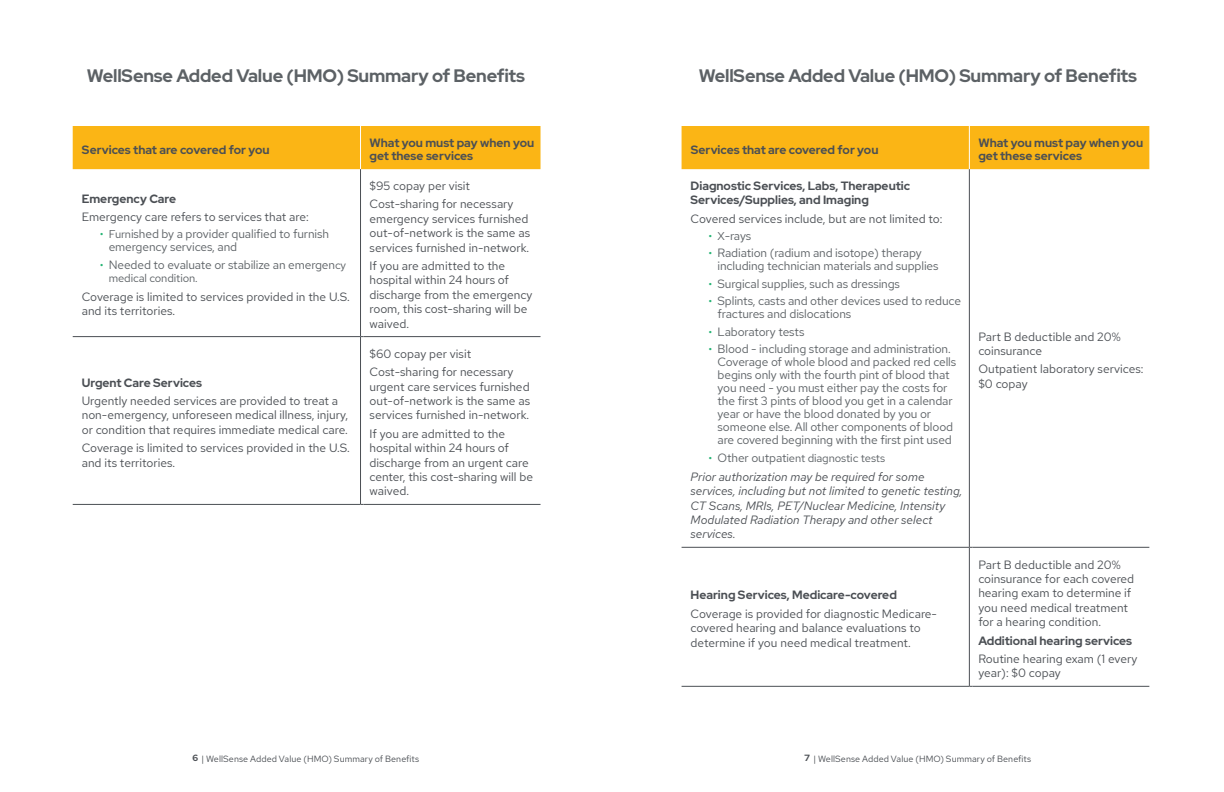
<style>
.page{position:relative;width:1224px;height:792px;background:#fff}
.page>*{position:absolute;margin:0;border:0;box-sizing:border-box;transform-origin:0 0}
.t1{font:700 18px "Red Hat Display";letter-spacing:-.01em;color:#5c6165}
.t2{font:12px/14.4px "Red Hat Text";color:#4b4f54}
.t3{font:12px/13px "Red Hat Text";letter-spacing:-.01em;color:#5c6165}
.t4{font:700 12px/12.9px "Red Hat Display";color:#4b4f54}
.t5{font:italic 12px/14.4px "Red Hat Text";color:#4b4f54}
.t6{font:11.2px "Red Hat Text";letter-spacing:-.01em;color:#5c6165}
.t7{font:9px "Red Hat Text";letter-spacing:.01em;color:#4b4f54}
.s1{font-size:11.2px;color:#25b474}
.s2{font-size:11.2px}
.s3{color:#25b474}
.s4{font-size:12px}
.s5{font-family:"Red Hat Display";font-weight:700}
</style>
<div class="page">
<div style="left:73px;top:126px;width:468px;height:43px;background:#fbb515"></div>
<hr style="left:360px;top:126px;width:1px;height:43px;background:#fff">
<hr style="left:360px;top:169px;width:1px;height:167px;background:#4b4f54">
<hr style="left:73px;top:336px;width:288px;height:1px;background:#4b4f54">
<hr style="left:360px;top:337px;width:1px;height:167px;background:#4b4f54">
<hr style="left:364px;top:336px;width:177px;height:1px;background:#4b4f54">
<hr style="left:73px;top:504px;width:288px;height:1px;background:#4b4f54">
<hr style="left:364px;top:504px;width:177px;height:1px;background:#4b4f54">
<div style="left:682px;top:126px;width:467px;height:43px;background:#fbb515"></div>
<hr style="left:969px;top:126px;width:1px;height:43px;background:#fff">
<hr style="left:969px;top:169px;width:1px;height:378px;background:#4b4f54">
<hr style="left:682px;top:547px;width:287px;height:1px;background:#4b4f54">
<hr style="left:969px;top:548px;width:1px;height:138px;background:#4b4f54">
<hr style="left:972px;top:547px;width:177px;height:1px;background:#4b4f54">
<hr style="left:682px;top:686px;width:287px;height:1px;background:#4b4f54">
<hr style="left:972px;top:686px;width:177px;height:1px;background:#4b4f54">
<h1 class="t1" style="left:87px;top:64px;width:440px">WellSense Added Value (HMO) Summary of Benefits</h1>
<h1 class="t1" style="left:699px;top:64px;width:440px">WellSense Added Value (HMO) Summary of Benefits</h1>
<p class="t4" style="left:82px;top:143px;width:189px">Services that are covered for you</p>
<p class="t4" style="left:370px;top:136px;width:166px">What you must pay when you get these services</p>
<p class="t4" style="left:82px;top:192px;width:96px">Emergency Care</p>
<p class="t2" style="left:82px;top:210px;width:229px">Emergency care refers to services that are:</p>
<p class="t3" style="left:109px;top:227px;width:222px;text-indent:-9px"><span class="s1">•</span> <span class="s2">Furn</span>ished by a provider qualified to furnish emergency services, and</p>
<p class="t3" style="left:100px;top:258px;width:248px"><span class="s1">•</span> Needed to evaluate or stabilize an emergen<span class="s2">cy</span></p>
<p class="t6" style="left:109px;top:270px;width:91px">medical condition.</p>
<p class="t2" style="left:82px;top:289px;width:270px">Coverage is limited to services provided in the U.S. and its territories.</p>
<p class="t2" style="left:370px;top:176px;width:146px;line-height:18.4px">$95 copay per visit<br>Cost-sharing for necessary</p>
<p class="t2" style="left:370px;top:211px;width:162px">emergency services furnished out-of-network is the same as services furnished in-network.</p>
<p class="t2" style="left:370px;top:258px;width:165px">If you are admitted to the hospital within 24 hours of discharge from the emergency room, this cost-sharing will be waived.</p>
<p class="t4" style="left:82px;top:376px;width:122px">Urgent Care Services</p>
<p class="t2" style="left:82px;top:393px;width:268px">Urgently needed services are provided to treat a non-emergency, unforeseen medical illness, injury, or condition that requires immediate medical care.</p>
<p class="t2" style="left:82px;top:441px;width:270px">Coverage is limited to services provided in the U.S. and its territories.</p>
<p class="t2" style="left:370px;top:344px;width:146px;line-height:18.4px">$60 copay per visit<br>Cost-sharing for necessary</p>
<p class="t2" style="left:370px;top:379px;width:162px;text-align:justify">urgent care services furnished out-of-network is the same as services furnished in-network.</p>
<p class="t2" style="left:370px;top:426px;width:165px">If you are admitted to the hospital within 24 hours of discharge from an urgent care center, this cost-sharing will be waived.</p>
<p class="t4" style="left:691px;top:143px;width:189px">Services that are covered for you</p>
<p class="t4" style="left:978px;top:136px;width:166px">What you must pay when you get these services</p>
<p class="t4" style="left:691px;top:178px;width:221px;line-height:14.4px">Diagnostic Services, Labs, Therapeutic<br>Services/Supplies, and Imaging</p>
<p class="t2" style="left:691px;top:211px;width:253px">Covered services include, but are not limited to:</p>
<p class="t3" style="left:709px;top:229px;width:44px"><span class="s1">•</span> <span class="s2">X</span>-rays</p>
<p class="t3" style="left:718px;top:246px;width:223px;text-indent:-9px"><span class="s1">•</span> Radiation (radium and isotope) therapy including technician materials and supplies</p>
<p class="t3" style="left:709px;top:277px;width:193px"><span class="s1">•</span> Surgical supplies, such as dressings</p>
<p class="t3" style="left:718px;top:294px;width:245px;text-indent:-9px"><span class="s1">•</span> Splints, casts and other devices used to reduce fractures and dislocations</p>
<p class="t3" style="left:709px;top:325px;width:97px"><span class="s1">•</span> Laboratory tests</p>
<p class="t3" style="left:718px;top:342px;width:240px;text-indent:-9px"><span class="s1">•</span> Blood - including storage and administration.<br>Coverage of whole blood and packed red cells begins only with the fourth pint of blood that you need - you must either pay the costs for the first 3 pints of blood you get in a calendar year or have the blood donated by you or someone else. All other components of blood are covered beginning with the first pint used</p>
<p class="t6" style="left:709px;top:451px;width:178px"><span class="s3">•</span> <span class="s4">Other outpat</span>ient diagnostic tests</p>
<p class="t5" style="left:691px;top:469px;width:273px">Prior authorization may be required for some services, including but not limited to genetic testing, CT Scans, MRIs, PET/Nuclear Medicine, Intensity Modulated Radiation Therapy and other select services.</p>
<p class="t2" style="left:978px;top:329px;width:144px">Part B deductible and 20% coinsurance</p>
<p class="t2" style="left:978px;top:362px;width:167px">Outpatient laboratory services: $0 copay</p>
<p class="t4" style="left:691px;top:589px;width:208px">Hearing Services, Medicare-covered</p>
<p class="t2" style="left:691px;top:606px;width:248px">Coverage is provided for diagnostic Medicare&shy;covered hearing and balance evaluations to determine if you need medical treatment.</p>
<p class="t2" style="left:978px;top:557px;width:157px">Part B deductible and 20% coinsurance for each covered hearing exam to determine if you need medical treatment for a hearing condition.</p>
<p class="t4" style="left:978px;top:634px;width:155px">Additional hearing services</p>
<p class="t2" style="left:978px;top:651px;width:161px">Routine hearing exam (1 every year): $0 copay</p>
<p class="t7" style="left:193px;top:752px;width:228px"><span class="s5">6</span> | WellSense Added Value (HMO) Summary of Benefits</p>
<p class="t7" style="left:805px;top:752px;width:228px"><span class="s5">7</span> | WellSense Added Value (HMO) Summary of Benefits</p>
</div>
